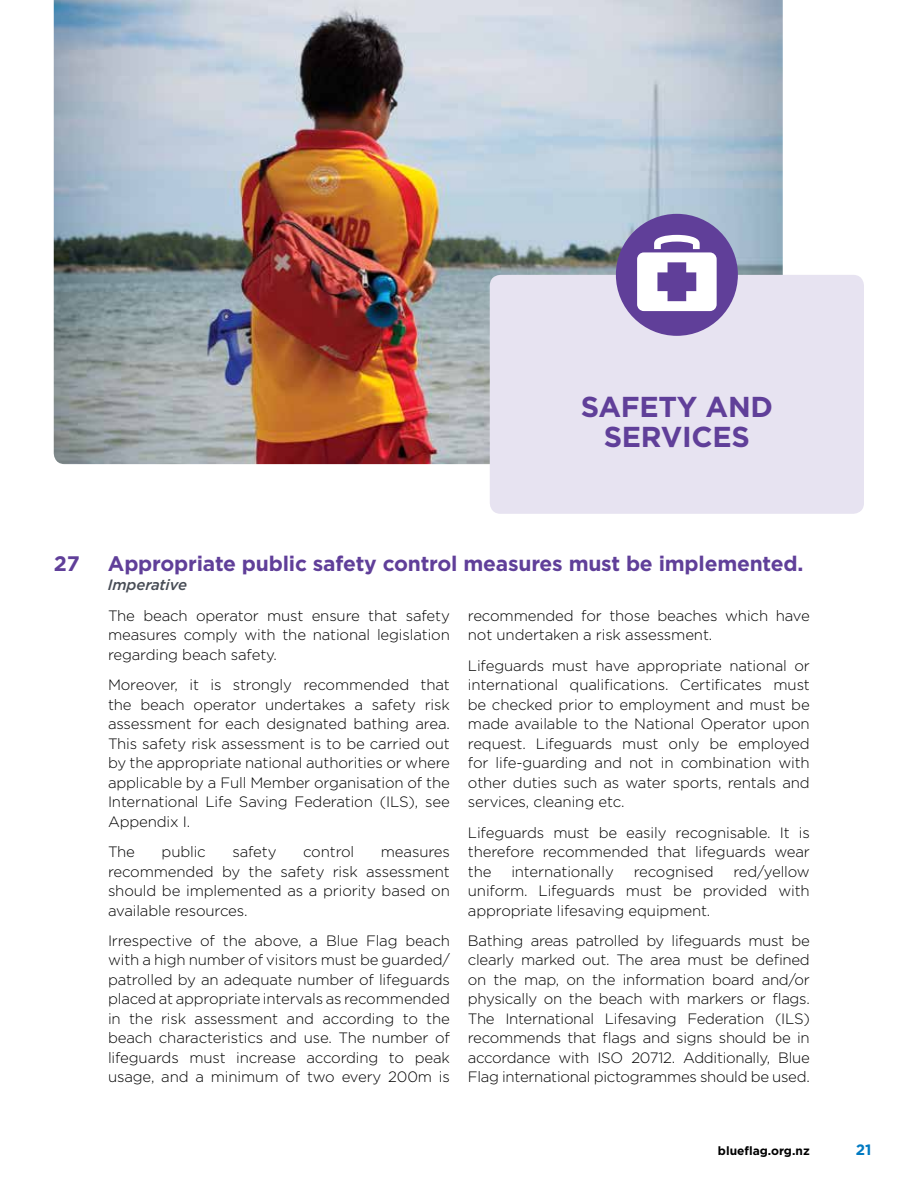
<style>
.page{position:relative;width:918px;height:1188px;background:#fff}
.page>*{position:absolute;margin:0;border:0;box-sizing:border-box;transform-origin:0 0}
.t1{font:700 28.8px/30px "Gotham HTF";letter-spacing:-.01em;color:#603f99;text-align:center}
.t2{font:700 21px "Gotham HTF";letter-spacing:-.01em;color:#603f99}
.t3{font:300 15px/19.5px "Gotham";letter-spacing:-.01em;color:#000;text-align:justify}
.t4{font:italic 500 15px "Gotham";letter-spacing:-.01em;color:#474c55}
.t5{font:700 15px "Gotham HTF";color:#007ac2}
.t6{font:700 12px "Gotham HTF";color:#000}
</style>
<div class="page">
<img style="left:54px;top:0;width:729px;height:464px">
<div style="left:490px;top:275px;width:374px;height:239px;background:#e7e3f1;border-radius:11px"></div>
<div style="left:616px;top:214px;width:122px;height:122px;background:#603f99;border-radius:50%"></div>
<svg style="left:637px;top:235px;width:80px;height:76px"></svg>
<h1 class="t1" style="left:581px;top:391px;width:194px">SAFETY AND<br>SERVICES</h1>
<h2 class="t2" style="left:54px;top:551px;width:27px">27</h2>
<h2 class="t2" style="left:108px;top:551px;width:697px">Appropriate public safety control measures must be implemented.</h2>
<p class="t4" style="left:108px;top:575px;width:81px">Imperative</p>
<p class="t3" style="left:108px;top:606px;width:343px">The beach operator must ensure that safety measures comply with the national legislation regarding beach safety.</p>
<p class="t3" style="left:108px;top:675px;width:343px">Moreover, it is strongly recommended that the beach operator undertakes a safety risk assessment for each designated bathing area.<br>This safety risk assessment is to be carried out by the appropriate national authorities or where applicable by a Full Member organisation of the International Life Saving Federation (ILS), see Appendix I.</p>
<p class="t3" style="left:108px;top:842px;width:29px">The</p>
<p class="t3" style="left:162px;top:842px;width:46px">public</p>
<p class="t3" style="left:232px;top:842px;width:46px">safety</p>
<p class="t3" style="left:303px;top:842px;width:53px">control</p>
<p class="t3" style="left:108px;top:842px;width:343px;text-indent:273px">measures recommended by the safety risk assessment should be implemented as a priority based on available resources.</p>
<p class="t3" style="left:108px;top:930px;width:343px">Irrespective of the above, a Blue Flag beach with a high number of visitors must be guarded/ patrolled by an adequate number of lifeguards placed at appropriate intervals as recommended in the risk assessment and according to the beach characteristics and use. The number of lifeguards must increase according to peak usage, and a minimum of two every 200m is</p>
<p class="t3" style="left:468px;top:606px;width:343px">recommended for those beaches which have not undertaken a risk assessment.</p>
<p class="t3" style="left:468px;top:655px;width:343px">Lifeguards must have appropriate national or international qualifications. Certificates must be checked prior to employment and must be made available to the National Operator upon request. Lifeguards must only be employed for life-guarding and not in combination with other duties such as water sports, rentals and services, cleaning etc.</p>
<p class="t3" style="left:468px;top:822px;width:343px">Lifeguards must be easily recognisable. It is therefore recommended that lifeguards wear the</p>
<p class="t3" style="left:468px;top:861px;width:343px;text-indent:265px">red/yellow uniform. Lifeguards must be provided with appropriate lifesaving equipment.</p>
<p class="t3" style="left:468px;top:930px;width:343px">Bathing areas patrolled by lifeguards must be clearly marked out. The area must be defined on the map, on the information board and/or physically on the beach with markers or flags.<br>The International Lifesaving Federation (ILS) recommends that flags and signs should be in accordance with ISO 20712. Additionally, Blue Flag international pictogrammes should be used.</p>
<p class="t3" style="left:511px;top:861px;width:104px">internationally</p>
<p class="t3" style="left:634px;top:861px;width:81px">recognised</p>
<p class="t6" style="left:718px;top:1144px;width:93px">blueflag.org.nz</p>
<p class="t5" style="left:856px;top:1141px;width:17px">21</p>
</div>
